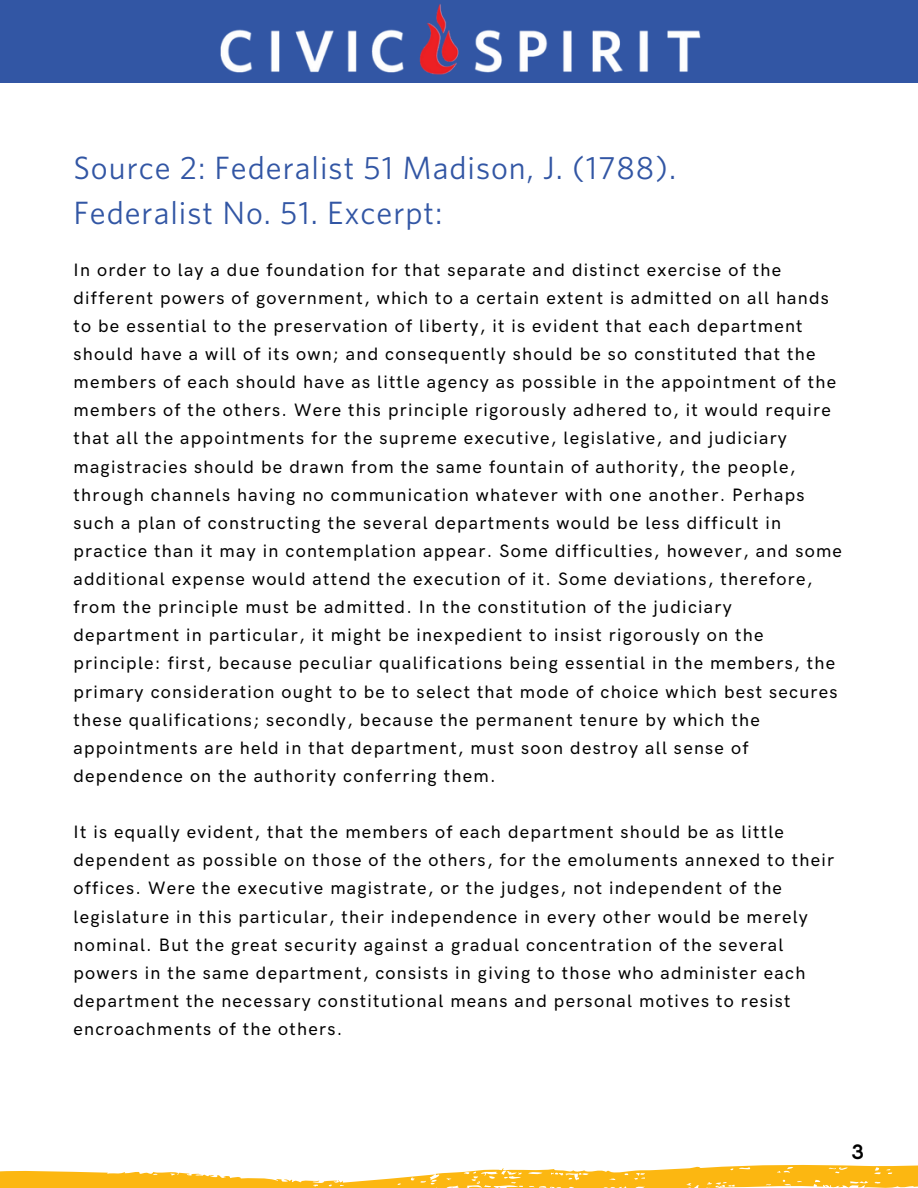
<style>
.page{position:relative;width:918px;height:1188px;background:#fff}
.page>*{position:absolute;margin:0;border:0;box-sizing:border-box;transform-origin:0 0}
.t1{font:32.25px/45px "Whitney";letter-spacing:.03em;color:#3256a4}
.t2{font:700 21px "HK Grotesk";color:#000}
.t3{font:500 18px/28.2px "HK Grotesk Pro";letter-spacing:.07em;color:#000}
</style>
<div class="page">
<svg style="left:0;top:1164px;width:918px;height:24px"></svg>
<div style="left:0;top:0;width:918px;height:83px;background:#3256a4"></div>
<img style="left:220px;top:4px;width:481px;height:71px">
<p class="t1" style="left:74px;top:145px;width:604px">Source 2: Federalist 51 Madison, J. (1788).<br>Federalist No. 51. Excerpt:</p>
<p class="t3" style="left:74px;top:256px;width:770px">In order to lay a due foundation for that separate and distinct exercise of the different powers of government, which to a certain extent is admitted on all hands to be essential to the preservation of liberty, it is evident that each department should have a will of its own; and consequently should be so constituted that the members of each should have as little agency as possible in the appointment of the members of the others. Were this principle rigorously adhered to, it would require that all the appointments for the supreme executive, legislative, and judiciary magistracies should be drawn from the same fountain of authority, the people, through channels having no communication whatever with one another. Perhaps such a plan of constructing the several departments would be less difficult in practice than it may in contemplation appear. Some difficulties, however, and some additional expense would attend the execution of it. Some deviations, therefore, from the principle must be admitted. In the constitution of the judiciary<br>department in particular, it might be inexpedient to insist rigorously on the principle: first, because peculiar qualifications being essential in the members, the primary consideration ought to be to select that mode of choice which best secures these qualifications; secondly, because the permanent tenure by which the appointments are held in that department, must soon destroy all sense of dependence on the authority conferring them.</p>
<p class="t3" style="left:74px;top:819px;width:762px">It is equally evident, that the members of each department should be as little dependent as possible on those of the others, for the emoluments annexed to their offices. Were the executive magistrate, or the judges, not independent of the legislature in this particular, their independence in every other would be merely nominal. But the great security against a gradual concentration of the several powers in the same department, consists in giving to those who administer each department the necessary constitutional means and personal motives to resist encroachments of the others.</p>
<p class="t2" style="left:852px;top:1140px;width:14px">3</p>
</div>
